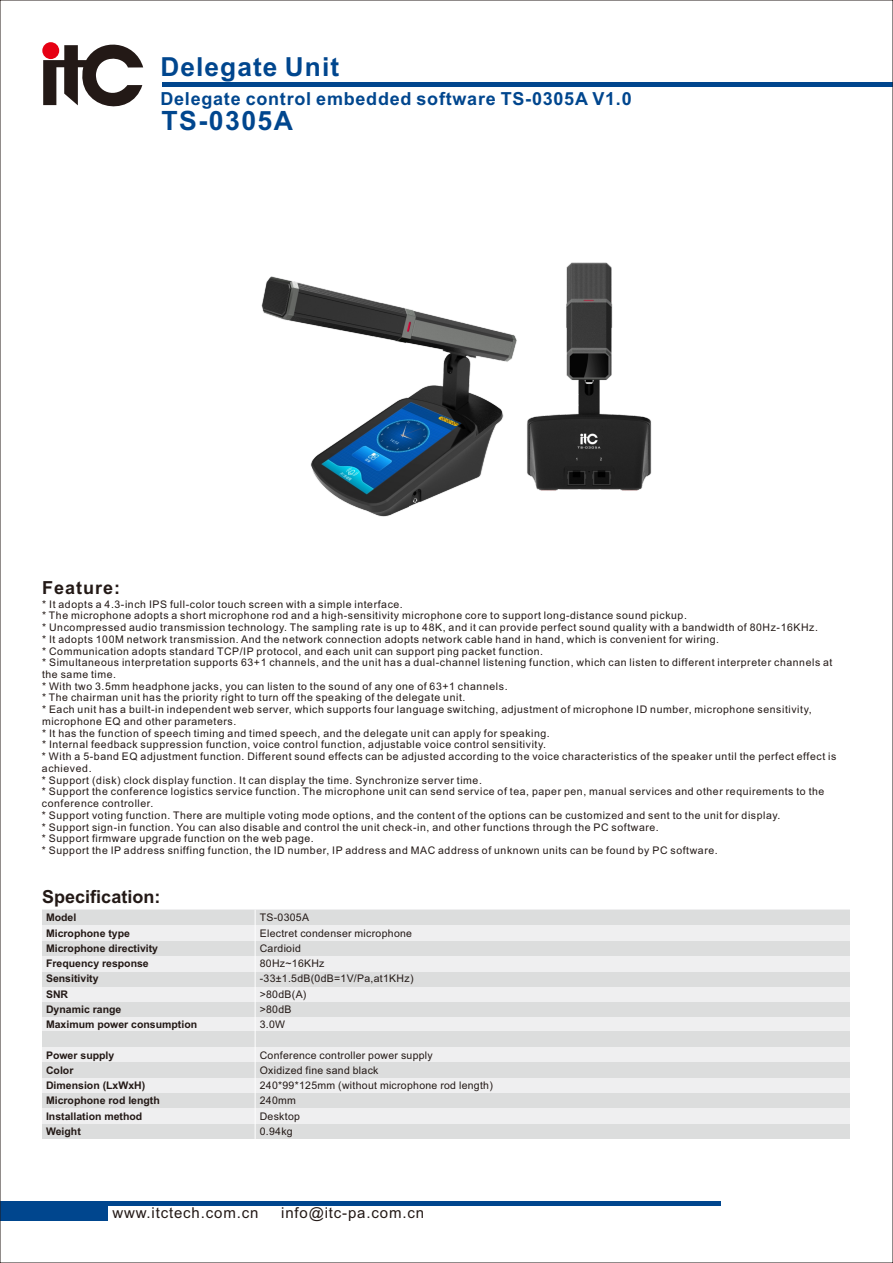
<style>
.page{position:relative;width:893px;height:1263px;background:#fff}
.page>*{position:absolute;margin:0;border:0;box-sizing:border-box;transform-origin:0 0}
.t1{font:700 26.55px "Arial";letter-spacing:.055em;color:#00468e}
.t2{font:700 26.25px "Arial";letter-spacing:.04em;color:#00468e}
.t3{font:700 18px "Arial";letter-spacing:.04em;color:#00468e}
.t4{font:700 18px "Arial";color:#231916}
.t5{font:700 18px "Arial";letter-spacing:.055em;color:#231916}
.t6{font:15px "Arial";letter-spacing:.055em;color:#231916}
.t7{font:10.5px/11.7px "Arial";letter-spacing:.055em;color:#231916}
.t8{font:10.5px/15.3px "Arial";letter-spacing:.03em;color:#231916}
.t9{font:700 10.5px/15.3px "Arial";color:#231916}
</style>
<div class="page">
<hr style="left:0;top:1202px;width:720px;height:4px;background:#00468e">
<div style="left:0;top:1202px;width:108px;height:18px;background:#00468e"></div>
<hr style="left:163px;top:82px;width:730px;height:4px;background:#00468e">
<svg style="left:43px;top:42px;width:100px;height:65px"></svg>
<div style="left:42px;top:910px;width:808px;height:229px;background:#efeff0"></div>
<div style="left:42px;top:910px;width:808px;height:15px;background:#dcdddd"></div>
<div style="left:42px;top:941px;width:808px;height:15px;background:#dcdddd"></div>
<div style="left:42px;top:972px;width:808px;height:15px;background:#dcdddd"></div>
<div style="left:42px;top:1002px;width:808px;height:15px;background:#dcdddd"></div>
<div style="left:42px;top:1031px;width:808px;height:15px;background:#dcdddd"></div>
<div style="left:42px;top:1062px;width:808px;height:15px;background:#dcdddd"></div>
<div style="left:42px;top:1093px;width:808px;height:15px;background:#dcdddd"></div>
<div style="left:42px;top:1124px;width:808px;height:15px;background:#dcdddd"></div>
<hr style="left:255px;top:910px;width:1px;height:229px;background:#fff">
<img style="left:261px;top:263px;width:390px;height:254px">
<h2 class="t2" style="left:160px;top:57px;width:180px">Delegate Unit</h2>
<h3 class="t3" style="left:160px;top:92px;width:473px">Delegate control embedded software TS-0305A V1.0</h3>
<h1 class="t1" style="left:161px;top:110px;width:133px">TS-0305A</h1>
<h3 class="t5" style="left:42px;top:581px;width:80px">Feature:</h3>
<p class="t7" style="left:42px;top:599px;width:796px">* It adopts a 4.3-inch IPS full-color touch screen with a simple interface.<br>* The microphone adopts a short microphone rod and a high-sensitivity microphone core to support long-distance sound pickup.<br>* Uncompressed audio transmission technology. The sampling rate is up to 48K, and it can provide perfect sound quality with a bandwidth of 80Hz-16KHz.<br>* It adopts 100M network transmission. And the network connection adopts network cable hand in hand, which is convenient for wiring.<br>* Communication adopts standard TCP/IP protocol, and each unit can support ping packet function.<br>* Simultaneous interpretation supports 63+1 channels, and the unit has a dual-channel listening function, which can listen to different interpreter channels at the same time.<br>* With two 3.5mm headphone jacks, you can listen to the sound of any one of 63+1 channels.<br>* The chairman unit has the priority right to turn off the speaking of the delegate unit.<br>* Each unit has a built-in independent web server, which supports four language switching, adjustment of microphone ID number, microphone sensitivity, microphone EQ and other parameters.<br>* It has the function of speech timing and timed speech, and the delegate unit can apply for speaking.<br>* Internal feedback suppression function, voice control function, adjustable voice control sensitivity.<br>* With a 5-band EQ adjustment function. Different sound effects can be adjusted according to the voice characteristics of the speaker until the perfect effect is achieved.<br>* Support (disk) clock display function. It can display the time. Synchronize server time.<br>* Support the conference logistics service function. The microphone unit can send service of tea, paper pen, manual services and other requirements to the conference controller.<br>* Support voting function. There are multiple voting mode options, and the content of the options can be customized and sent to the unit for display.<br>* Support sign-in function. You can also disable and control the unit check-in, and other functions through the PC software.<br>* Support firmware upgrade function on the web page.<br>* Support the IP address sniffing function, the ID number, IP address and MAC address of unknown units can be found by PC software.</p>
<h3 class="t4" style="left:42px;top:890px;width:120px">Specification:</h3>
<p class="t9" style="left:46px;top:911px;width:153px">Model<br>Microphone type<br>Microphone directivity<br>Frequency response<br>Sensitivity<br>SNR<br>Dynamic range<br>Maximum power consumption</p>
<p class="t9" style="left:46px;top:1048px;width:115px">Power supply<br>Color<br>Dimension (LxWxH)<br>Microphone rod length<br>Installation method<br>Weight</p>
<p class="t8" style="left:260px;top:911px;width:155px">TS-0305A<br>Electret condenser microphone<br>Cardioid<br>80Hz~16KHz -33±1.5dB(0dB=1V/Pa,at1KHz) &gt;80dB(A)<br>&gt;80dB<br>3.0W</p>
<p class="t8" style="left:260px;top:1048px;width:235px">Conference controller power supply<br>Oxidized fine sand black<br>240*99*125mm (without microphone rod length)<br>240mm<br>Desktop<br>0.94kg</p>
<h3 class="t6" style="left:112px;top:1207px;width:147px">www.itctech.com.cn</h3>
<h3 class="t6" style="left:281px;top:1207px;width:144px">info@itc-pa.com.cn</h3>
</div>
